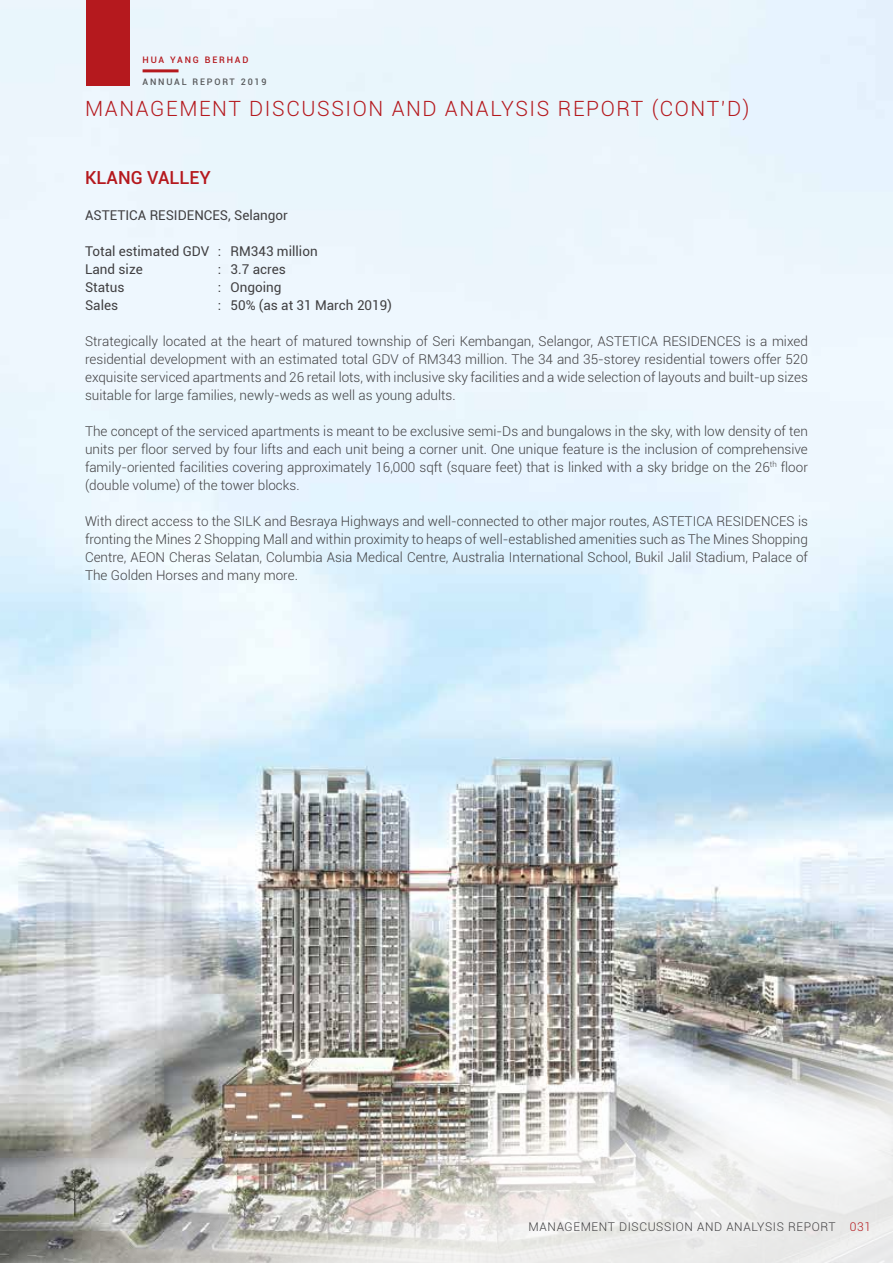
<style>
.page{position:relative;width:893px;height:1263px;background:#fff}
.page>*{position:absolute;margin:0;border:0;box-sizing:border-box;transform-origin:0 0}
.t1{font:300 21px "Roboto";letter-spacing:.075em;color:#b5191e}
.t2{font:500 18px "Roboto";color:#b5191e}
.t3{font:300 13.5px/18px "Roboto";color:#414042;text-align:justify}
.t4{font:13.5px/18px "Roboto";color:#414042}
.t5{font:300 12px "Roboto";letter-spacing:.05em;color:#414042}
.t6{font:500 9px "Roboto";letter-spacing:.2em;color:#58595b}
.t7{font:500 9px "Roboto";letter-spacing:.2em;color:#b5191e}
.s1{color:#b5191e}
</style>
<div class="page">
<img style="left:0;top:0;width:893px;height:904px">
<div style="left:86px;top:0;width:43px;height:85px;background:#b5191e"></div>
<hr style="left:143px;top:69px;width:36px;height:3px;background:#b5191e">
<img style="left:0;top:904px;width:893px;height:359px">
<p class="t7" style="left:143px;top:53px;width:107px">HUA YANG BERHAD</p>
<p class="t6" style="left:143px;top:76px;width:126px">ANNUAL REPORT 2019</p>
<h1 class="t1" style="left:85px;top:94px;width:666px">MANAGEMENT DISCUSSION AND ANALYSIS REPORT (CONT’D)</h1>
<h2 class="t2" style="left:85px;top:165px;width:127px">KLANG VALLEY</h2>
<p class="t4" style="left:85px;top:205px;width:204px">ASTETICA RESIDENCES, Selangor</p>
<p class="t4" style="left:85px;top:241px;width:234px">Total estimated GDV : RM343 million<br>Land size</p>
<p class="t4" style="left:218px;top:259px;width:70px">: 3.7 acres</p>
<p class="t4" style="left:85px;top:277px;width:41px">Status</p>
<p class="t4" style="left:218px;top:277px;width:65px">: Ongoing</p>
<p class="t4" style="left:85px;top:295px;width:35px">Sales</p>
<p class="t4" style="left:218px;top:295px;width:176px">: 50% (as at 31 March 2019)</p>
<p class="t3" style="left:85px;top:332px;width:724px">Strategically located at the heart of matured township of Seri Kembangan, Selangor, ASTETICA RESIDENCES is a mixed residential development with an estimated total GDV of RM343 million. The 34 and 35-storey residential towers offer 520 exquisite serviced apartments and 26 retail lots, with inclusive sky facilities and a wide selection of layouts and built-up sizes suitable for large families, newly-weds as well as young adults.</p>
<p class="t3" style="left:85px;top:422px;width:724px">The concept of the serviced apartments is meant to be exclusive semi-Ds and bungalows in the sky, with low density of ten units per floor served by four lifts and each unit being a corner unit. One unique feature is the inclusion of comprehensive family-oriented facilities covering approximately 16,000 sqft (square feet) that is linked with a sky bridge on the 26<sup>th</sup> floor (double volume) of the tower blocks.</p>
<p class="t3" style="left:85px;top:512px;width:724px">With direct access to the SILK and Besraya Highways and well-connected to other major routes, ASTETICA RESIDENCES is fronting the Mines 2 Shopping Mall and within proximity to heaps of well-established amenities such as The Mines Shopping Centre, AEON Cheras Selatan, Columbia Asia Medical Centre, Australia International School, Bukil Jalil Stadium, Palace of The Golden Horses and many more.</p>
<p class="t5" style="left:528px;top:1218px;width:344px">MANAGEMENT DISCUSSION AND ANALYSIS REPORT <span class="s1">031</span></p>
</div>
